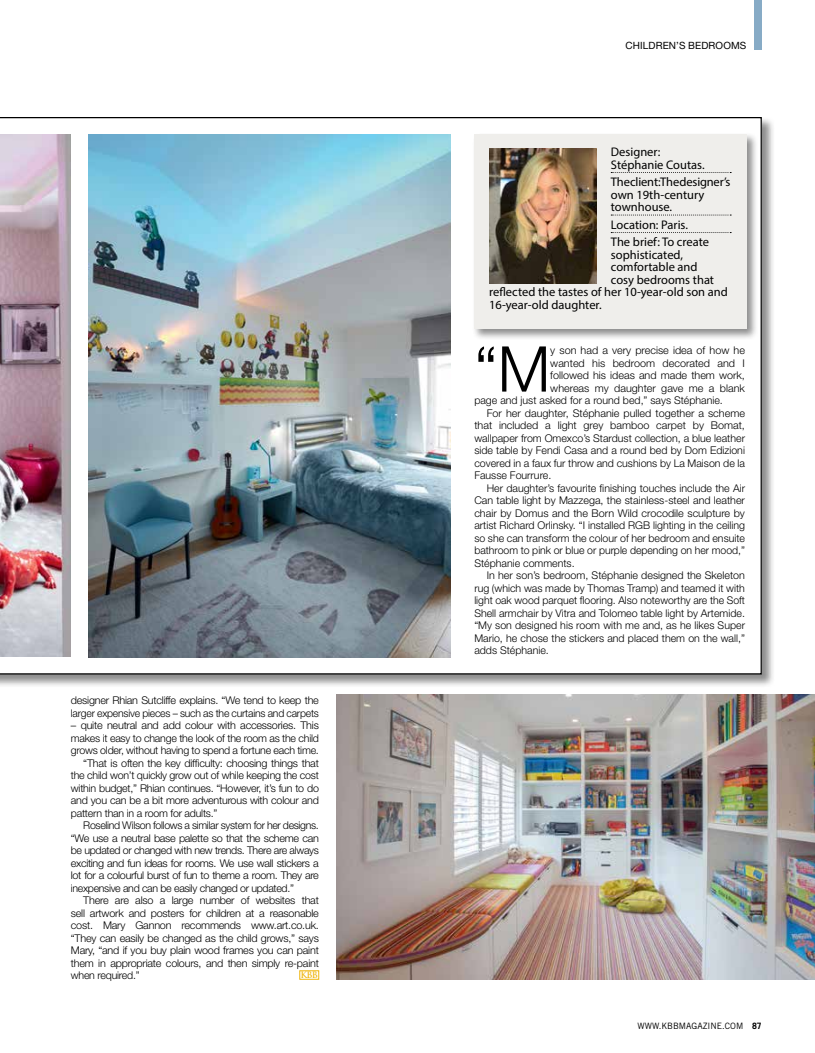
<style>
.page{position:relative;width:815px;height:1053px;background:#fff}
.page>*{position:absolute;margin:0;border:0;box-sizing:border-box;transform-origin:0 0}
.t1{font:300 63.12px "Helvetica Neue LT";color:#000}
.t2{font:12.5px/12.5px "Myriad Pro";color:#000}
.t3{font:300 10.62px "Helvetica Neue LT";color:#000}
.t4{font:300 10.62px/12.5px "Helvetica Neue LT";letter-spacing:-.02em;color:#000}
.t5{font:300 10.62px "Helvetica Neue LT";letter-spacing:-.03em;color:#000}
.t6{font:10px "Helvetica Neue LT";letter-spacing:.01em;color:#000}
.t7{font:8.75px "Trade Gothic LT";color:#000}
.t8{font:700 8.75px "Trajan Pro";color:#efb60f}
.s1{font-weight:700}
</style>
<div class="page">
<div style="left:0;top:116px;width:775px;height:571px;background:#000;opacity:.45"></div>
<svg style="left:0;top:117px;width:762px;height:557px"></svg>
<img style="left:0;top:134px;width:71px;height:522px">
<img style="left:89px;top:134px;width:361px;height:523px">
<div style="left:472px;top:133px;width:286px;height:208px;background:#000;opacity:.45"></div>
<div style="left:474px;top:134px;width:272px;height:195px;background:#efeeeb"></div>
<svg style="left:611px;top:172px;width:120px;height:1px"></svg>
<svg style="left:611px;top:215px;width:120px;height:1px"></svg>
<svg style="left:611px;top:232px;width:120px;height:1px"></svg>
<img style="left:489px;top:148px;width:108px;height:135px">
<img style="left:337px;top:694px;width:478px;height:285px">
<div style="left:754px;top:0;width:8px;height:49px;background:#87abc6"></div>
<p class="t4" style="left:71px;top:694px;width:250px">designer Rhian Sutcliffe explains. “We tend to keep the larger expensive pieces – such as the curtains and carpets</p>
<p class="t4" style="left:71px;top:719px;width:250px">– quite neutral and add colour with accessories. This</p>
<p class="t4" style="left:71px;top:731px;width:250px">makes it easy to change the look of the room as the child</p>
<p class="t4" style="left:71px;top:744px;width:250px">grows older, without having to spend a fortune each time.</p>
<p class="t4" style="left:83px;top:756px;width:237px">“That is often the key difficulty: choosing things that</p>
<p class="t4" style="left:71px;top:769px;width:249px">the child won’t quickly grow out of while keeping the cost</p>
<p class="t4" style="left:71px;top:781px;width:250px">within budget,” Rhian continues. “However, it’s fun to do</p>
<p class="t4" style="left:71px;top:794px;width:249px">and you can be a bit more adventurous with colour and</p>
<p class="t4" style="left:71px;top:806px;width:148px">pattern than in a room for adults.”</p>
<p class="t5" style="left:83px;top:819px;width:237px">Roselind Wilson follows a similar system for her designs.</p>
<p class="t5" style="left:71px;top:831px;width:249px">“We use a neutral base palette so that the scheme can</p>
<p class="t5" style="left:71px;top:844px;width:250px">be updated or changed with new trends. There are always</p>
<p class="t5" style="left:71px;top:856px;width:250px">exciting and fun ideas for rooms. We use wall stickers a</p>
<p class="t5" style="left:71px;top:869px;width:250px">lot for a colourful burst of fun to theme a room. They are</p>
<p class="t5" style="left:71px;top:881px;width:225px">inexpensive and can be easily changed or updated.”</p>
<p class="t4" style="left:83px;top:894px;width:237px">There are also a large number of websites that</p>
<p class="t4" style="left:71px;top:906px;width:249px">sell artwork and posters for children at a reasonable</p>
<p class="t4" style="left:71px;top:919px;width:250px">cost. Mary Gannon recommends www.art.co.uk.</p>
<p class="t4" style="left:71px;top:931px;width:250px">“They can easily be changed as the child grows,” says</p>
<p class="t4" style="left:71px;top:944px;width:250px">Mary, “and if you buy plain wood frames you can paint</p>
<p class="t4" style="left:71px;top:956px;width:250px">them in appropriate colours, and then simply re-paint</p>
<p class="t4" style="left:71px;top:969px;width:70px">when required.”</p>
<p class="t8" style="left:300px;top:969px;width:19px">KBB</p>
<p class="t6" style="left:625px;top:39px;width:122px">CHILDREN’S BEDROOMS</p>
<p class="t2" style="left:611px;top:145px;width:95px">Designer:<br>Stéphanie Coutas.</p>
<p class="t2" style="left:611px;top:175px;width:121px">The client: The designer’s own 19th-century townhouse.</p>
<p class="t2" style="left:611px;top:215px;width:100px;line-height:17.5px">Location: Paris.<br>The brief: To create</p>
<p class="t2" style="left:611px;top:248px;width:74px">sophisticated,</p>
<p class="t2" style="left:611px;top:260px;width:88px">comfortable and</p>
<p class="t2" style="left:611px;top:273px;width:105px">cosy bedrooms that</p>
<p class="t2" style="left:489px;top:285px;width:240px">reflected the tastes of her 10-year-old son and</p>
<p class="t2" style="left:489px;top:298px;width:114px">16-year-old daughter.</p>
<h1 class="t1" style="left:474px;top:330px;width:77px">“M</h1>
<p class="t3" style="left:550px;top:344px;width:196px">y son had a very precise idea of how he</p>
<p class="t3" style="left:550px;top:356px;width:196px">wanted his bedroom decorated and I</p>
<p class="t3" style="left:550px;top:369px;width:196px">followed his ideas and made them work,</p>
<p class="t3" style="left:550px;top:381px;width:196px">whereas my daughter gave me a blank</p>
<p class="t3" style="left:474px;top:394px;width:250px">page and just asked for a round bed,” says Stéphanie.</p>
<p class="t3" style="left:487px;top:406px;width:260px">For her daughter, Stéphanie pulled together a scheme</p>
<p class="t3" style="left:474px;top:419px;width:272px">that included a light grey bamboo carpet by Bomat,</p>
<p class="t3" style="left:474px;top:431px;width:272px">wallpaper from Omexco’s Stardust collection, a blue leather</p>
<p class="t3" style="left:474px;top:444px;width:272px">side table by Fendi Casa and a round bed by Dom Edizioni</p>
<p class="t3" style="left:474px;top:456px;width:272px">covered in a faux fur throw and cushions by La Maison de la</p>
<p class="t3" style="left:474px;top:469px;width:78px">Fausse Fourrure.</p>
<p class="t3" style="left:487px;top:481px;width:260px">Her daughter’s favourite finishing touches include the Air</p>
<p class="t3" style="left:474px;top:494px;width:272px">Can table light by Mazzega, the stainless-steel and leather</p>
<p class="t3" style="left:474px;top:506px;width:272px">chair by Domus and the Born Wild crocodile sculpture by</p>
<p class="t3" style="left:474px;top:519px;width:272px">artist Richard Orlinsky. “I installed RGB lighting in the ceiling</p>
<p class="t3" style="left:474px;top:531px;width:272px">so she can transform the colour of her bedroom and ensuite</p>
<p class="t3" style="left:474px;top:544px;width:272px">bathroom to pink or blue or purple depending on her mood,”</p>
<p class="t3" style="left:474px;top:556px;width:102px">Stéphanie comments.</p>
<p class="t3" style="left:487px;top:569px;width:260px">In her son’s bedroom, Stéphanie designed the Skeleton</p>
<p class="t3" style="left:474px;top:581px;width:272px">rug (which was made by Thomas Tramp) and teamed it with</p>
<p class="t3" style="left:474px;top:594px;width:272px">light oak wood parquet flooring. Also noteworthy are the Soft</p>
<p class="t3" style="left:474px;top:606px;width:272px">Shell armchair by Vitra and Tolomeo table light by Artemide.</p>
<p class="t3" style="left:474px;top:619px;width:272px">“My son designed his room with me and, as he likes Super</p>
<p class="t3" style="left:474px;top:631px;width:272px">Mario, he chose the stickers and placed them on the wall,”</p>
<p class="t3" style="left:474px;top:644px;width:76px">adds Stéphanie.</p>
<p class="t7" style="left:638px;top:1020px;width:126px">WWW.KBBMAGAZINE.COM <span class="s1">87</span></p>
</div>
